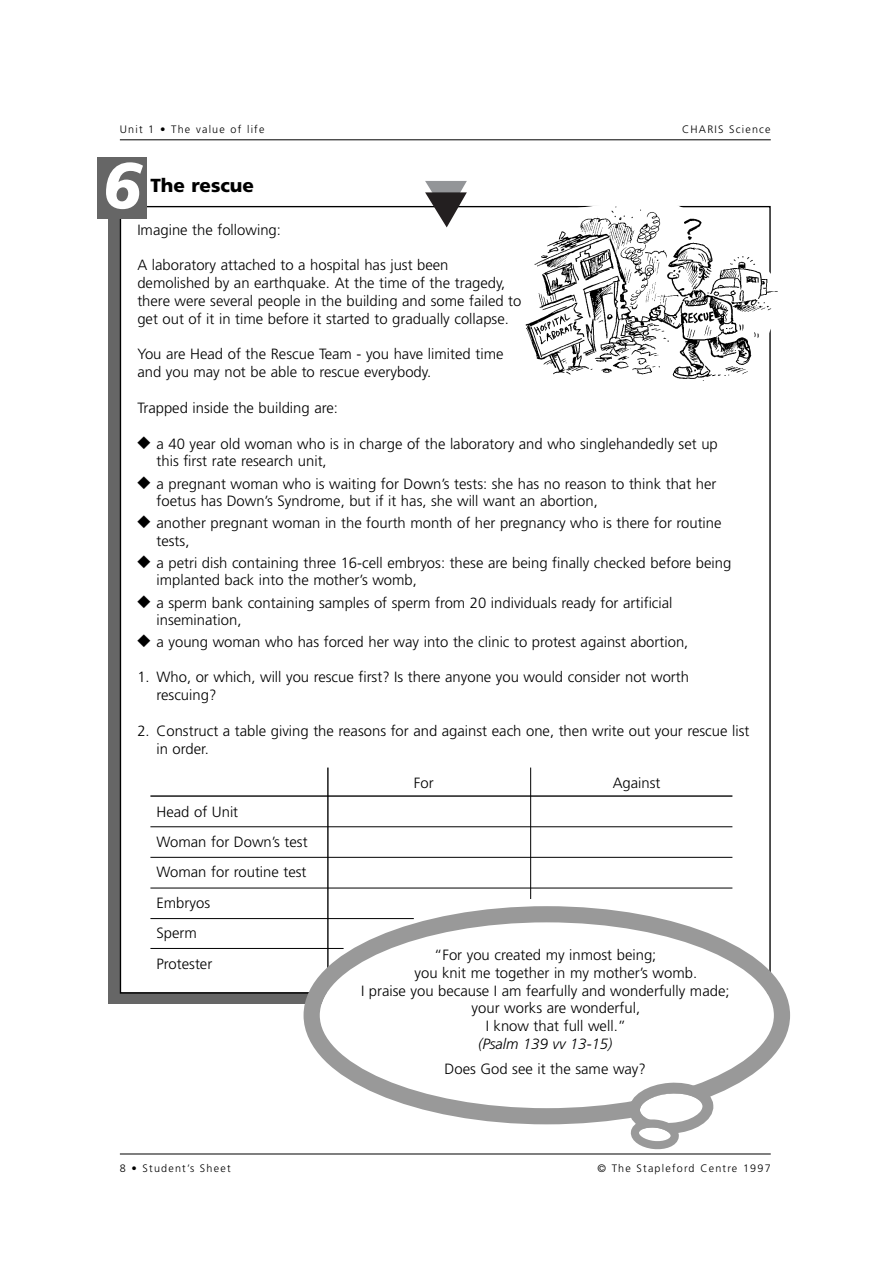
<style>
.page{position:relative;width:893px;height:1263px;background:#fff}
.page>*{position:absolute;margin:0;border:0;box-sizing:border-box;transform-origin:0 0}
.t1{font:italic 900 64.8px "Frutiger";color:#fff}
.t2{font:900 18.9px "Frutiger";color:#000}
.t3{font:300 14.85px/17.9px "Frutiger";color:#000}
.t4{font:italic 300 14.85px "Frutiger";color:#000}
.t5{font:300 10.8px "Frutiger";letter-spacing:.11em;color:#000}
</style>
<div class="page">
<hr style="left:120px;top:139px;width:650px;height:1px;background:#000">
<hr style="left:120px;top:1154px;width:650px;height:1px;background:#000">
<svg style="left:108px;top:214px;width:653px;height:790px;background:#5c5c5c"></svg>
<div style="left:121px;top:207px;width:648px;height:785px;background:#fff"></div>
<svg style="left:425px;top:181px;width:42px;height:46px"></svg>
<div style="left:97px;top:157px;width:50px;height:61px;background:#666"></div>
<img style="left:517px;top:205px;width:260px;height:180px">
<hr style="left:150px;top:826px;width:582px;height:1px;background:#000">
<hr style="left:150px;top:857px;width:582px;height:1px;background:#000">
<hr style="left:150px;top:888px;width:582px;height:1px;background:#000">
<hr style="left:150px;top:918px;width:264px;height:1px;background:#000">
<hr style="left:150px;top:948px;width:193px;height:1px;background:#000">
<hr style="left:327px;top:768px;width:1px;height:208px;background:#000">
<hr style="left:530px;top:768px;width:1px;height:131px;background:#000">
<hr style="left:150px;top:795px;width:582px;height:2px;background:#000">
<div style="left:320px;top:922px;width:453px;height:186px;background:#fff;border-radius:50%"></div>
<div style="left:303px;top:906px;width:487px;height:218px;border:16px solid #999;border-radius:50%"></div>
<svg style="left:622px;top:1075px;width:97px;height:75px"></svg>
<p class="t5" style="left:120px;top:125px;width:146px">Unit 1 • The value of life</p>
<p class="t5" style="left:682px;top:125px;width:90px">CHARIS Science</p>
<h1 class="t1" style="left:102px;top:160px;width:41px">6</h1>
<p class="t2" style="left:150px;top:178px;width:105px">The rescue</p>
<p class="t3" style="left:137px;top:222px;width:145px">Imagine the following:</p>
<p class="t3" style="left:137px;top:257px;width:385px">A laboratory attached to a hospital has just been demolished by an earthquake. At the time of the tragedy, there were several people in the building and some failed to get out of it in time before it started to gradually collapse.</p>
<p class="t3" style="left:137px;top:346px;width:367px">You are Head of the Rescue Team - you have limited time and you may not be able to rescue everybody.</p>
<p class="t3" style="left:137px;top:400px;width:202px">Trapped inside the building are:</p>
<p class="t3" style="left:156px;top:437px;width:563px;line-height:17.2px;text-indent:-19px">◆ a 40 year old woman who is in charge of the laboratory and who singlehandedly set up this first rate research unit,</p>
<p class="t3" style="left:156px;top:476px;width:561px;line-height:17.2px;text-indent:-19px">◆ a pregnant woman who is waiting for Down’s tests: she has no reason to think that her foetus has Down’s Syndrome, but if it has, she will want an abortion,</p>
<p class="t3" style="left:156px;top:516px;width:566px;line-height:17.2px;text-indent:-19px">◆ another pregnant woman in the fourth month of her pregnancy who is there for routine tests,</p>
<p class="t3" style="left:156px;top:555px;width:576px;line-height:17.2px;text-indent:-19px">◆ a petri dish containing three 16-cell embryos: these are being finally checked before being implanted back into the mother’s womb,</p>
<p class="t3" style="left:156px;top:595px;width:517px;line-height:17.2px;text-indent:-19px">◆ a sperm bank containing samples of sperm from 20 individuals ready for artificial insemination,</p>
<p class="t3" style="left:137px;top:634px;width:552px">◆ a young woman who has forced her way into the clinic to protest against abortion,</p>
<p class="t3" style="left:156px;top:669px;width:534px;text-indent:-19px">1. Who, or which, will you rescue first? Is there anyone you would consider not worth rescuing?</p>
<p class="t3" style="left:156px;top:723px;width:594px;text-indent:-19px">2. Construct a table giving the reasons for and against each one, then write out your rescue list in order.</p>
<p class="t3" style="left:414px;top:775px;width:21px">For</p>
<p class="t3" style="left:612px;top:775px;width:49px">Against</p>
<p class="t3" style="left:156px;top:797px;width:153px;line-height:30.5px">Head of Unit<br>Woman for Down’s test<br>Woman for routine test<br>Embryos<br>Sperm<br>Protester</p>
<p class="t3" style="left:434px;top:947px;width:224px">“For you created my inmost being;</p>
<p class="t3" style="left:414px;top:965px;width:284px">you knit me together in my mother’s womb.</p>
<p class="t3" style="left:361px;top:983px;width:370px">I praise you because I am fearfully and wonderfully made;</p>
<p class="t3" style="left:471px;top:1000px;width:170px">your works are wonderful,</p>
<p class="t3" style="left:485px;top:1018px;width:142px">I know that full well.”</p>
<p class="t4" style="left:478px;top:1038px;width:136px">(Psalm 139 vv 13-15)</p>
<p class="t3" style="left:444px;top:1062px;width:203px">Does God see it the same way?</p>
<p class="t5" style="left:120px;top:1164px;width:112px">8 • Student’s Sheet</p>
<p class="t5" style="left:597px;top:1164px;width:175px">© The Stapleford Centre 1997</p>
</div>
